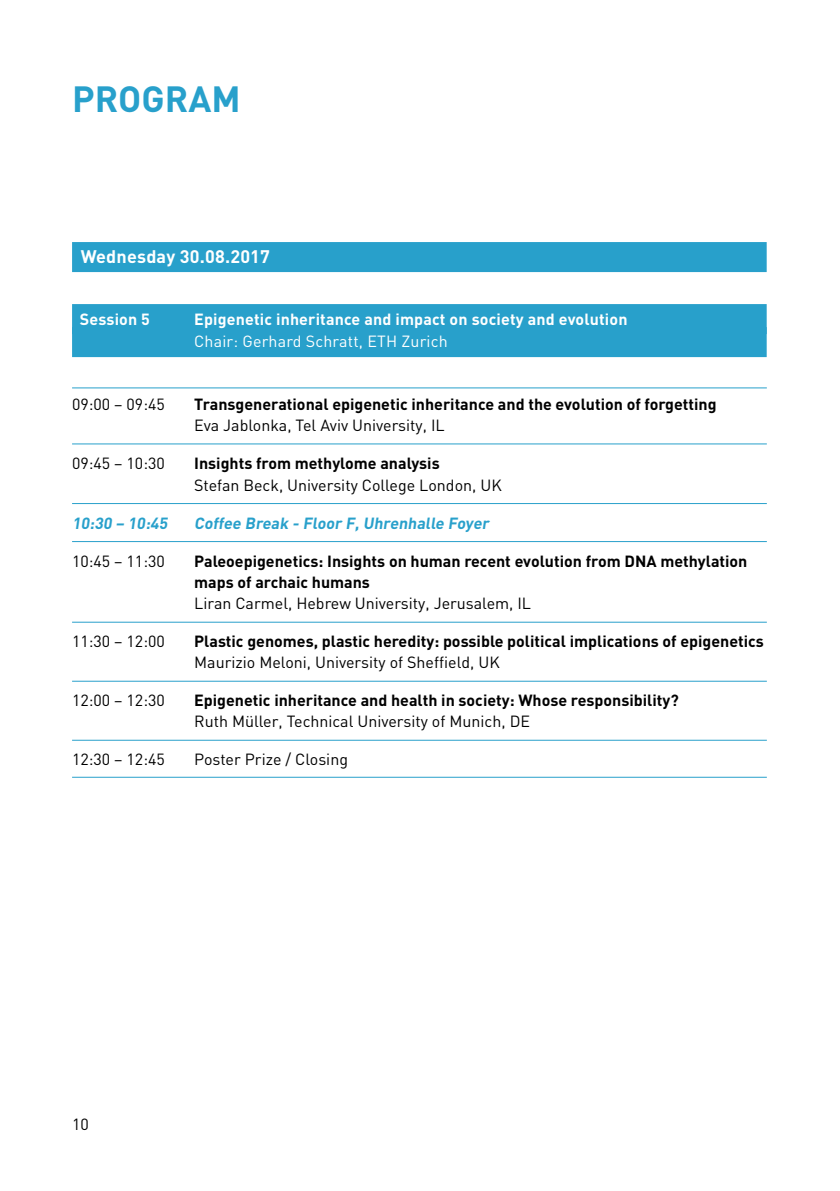
<style>
.page{position:relative;width:840px;height:1191px;background:#fff}
.page>*{position:absolute;margin:0;border:0;box-sizing:border-box;transform-origin:0 0}
.t1{font:700 36px "DIN";color:#28a0cb}
.t2{font:700 18px "DIN";letter-spacing:.01em;color:#fff}
.t3{font:700 16px/21px "DIN";color:#000}
.t4{font:16px "DIN";color:#000}
.t5{font:700 16px "DIN";letter-spacing:.01em;color:#fff}
.t6{font:700 16px "DIN";color:#28a0cb}
.t7{font:16px "DIN";letter-spacing:.01em;color:#fff}
</style>
<div class="page">
<div style="left:72px;top:242px;width:694px;height:30px;background:#28a0cb"></div>
<div style="left:72px;top:304px;width:694px;height:30px;background:#28a0cb"></div>
<div style="left:72px;top:327px;width:694px;height:30px;background:#28a0cb"></div>
<hr style="left:72px;top:387px;width:694px;height:1px;background:#28a0cb">
<hr style="left:72px;top:443px;width:694px;height:1px;background:#28a0cb">
<hr style="left:72px;top:503px;width:694px;height:1px;background:#28a0cb">
<hr style="left:72px;top:541px;width:694px;height:1px;background:#28a0cb">
<hr style="left:72px;top:621px;width:694px;height:1px;background:#28a0cb">
<hr style="left:72px;top:680px;width:694px;height:1px;background:#28a0cb">
<hr style="left:72px;top:739px;width:694px;height:1px;background:#28a0cb">
<hr style="left:72px;top:776px;width:694px;height:1px;background:#28a0cb">
<h1 class="t1" style="left:72px;top:75px;width:170px">PROGRAM</h1>
<p class="t2" style="left:81px;top:245px;width:191px">Wednesday 30.08.2017</p>
<p class="t5" style="left:80px;top:309px;width:72px">Session 5</p>
<p class="t5" style="left:194px;top:309px;width:434px">Epigenetic inheritance and impact on society and evolution</p>
<p class="t7" style="left:194px;top:331px;width:255px">Chair: Gerhard Schratt, ETH Zurich</p>
<p class="t4" style="left:72px;top:394px;width:94px">09:00 – 09:45</p>
<p class="t3" style="left:194px;top:393px;width:523px">Transgenerational epigenetic inheritance and the evolution of forgetting</p>
<p class="t4" style="left:194px;top:415px;width:252px">Eva Jablonka, Tel Aviv University, IL</p>
<p class="t4" style="left:72px;top:453px;width:94px">09:45 – 10:30</p>
<p class="t3" style="left:194px;top:452px;width:247px">Insights from methylome analysis</p>
<p class="t4" style="left:194px;top:475px;width:309px">Stefan Beck, University College London, UK</p>
<p class="t6" style="left:72px;top:512px;width:100px">10:30 – 10:45</p>
<p class="t6" style="left:194px;top:512px;width:299px">Coffee Break - Floor F, Uhrenhalle Foyer</p>
<p class="t4" style="left:72px;top:551px;width:94px">10:45 – 11:30</p>
<p class="t3" style="left:194px;top:550px;width:554px">Paleoepigenetics: Insights on human recent evolution from DNA methylation maps of archaic humans</p>
<p class="t4" style="left:194px;top:593px;width:338px">Liran Carmel, Hebrew University, Jerusalem, IL</p>
<p class="t4" style="left:72px;top:631px;width:94px">11:30 – 12:00</p>
<p class="t3" style="left:194px;top:630px;width:571px">Plastic genomes, plastic heredity: possible political implications of epigenetics</p>
<p class="t4" style="left:194px;top:652px;width:307px">Maurizio Meloni, University of Sheffield, UK</p>
<p class="t4" style="left:72px;top:690px;width:94px">12:00 – 12:30</p>
<p class="t3" style="left:194px;top:689px;width:485px">Epigenetic inheritance and health in society: Whose responsibility?</p>
<p class="t4" style="left:194px;top:711px;width:337px">Ruth Müller, Technical University of Munich, DE</p>
<p class="t4" style="left:72px;top:749px;width:94px">12:30 – 12:45</p>
<p class="t4" style="left:194px;top:749px;width:155px">Poster Prize / Closing</p>
<p class="t4" style="left:72px;top:1114px;width:18px">10</p>
</div>
